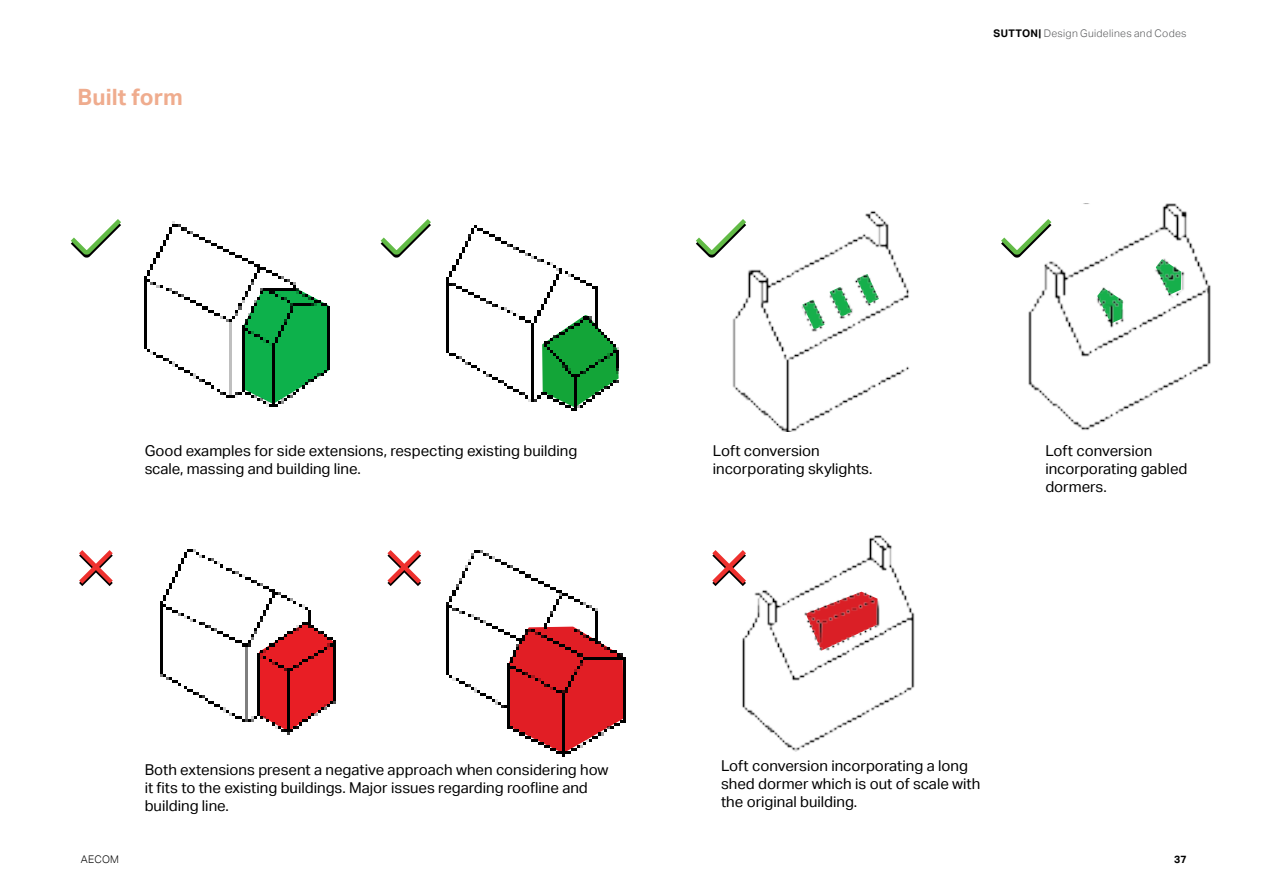
<style>
.page{position:relative;width:1263px;height:893px;background:#fff}
.page>*{position:absolute;margin:0;border:0;box-sizing:border-box;transform-origin:0 0}
.t1{font:700 22.5px "AECOM Sans";color:#efac8e}
.t2{font:15px/18px "AECOM Sans";color:#000}
.t3{font:300 10.5px "AECOM Sans";letter-spacing:.03em;color:#58595b}
.t4{font:300 10.5px "AECOM Sans";letter-spacing:.025em;color:#000}
.t5{font:700 10.5px "AECOM Sans";color:#000}
.s1{font-weight:700;color:#000}
</style>
<div class="page">
<img style="left:160px;top:549px;width:176px;height:186px">
<img style="left:446px;top:550px;width:180px;height:207px">
<img style="left:742px;top:535px;width:173px;height:216px">
<svg style="left:70px;top:219px;width:51px;height:39px"></svg>
<svg style="left:380px;top:232px;width:35px;height:26px"></svg>
<svg style="left:79px;top:550px;width:34px;height:36px"></svg>
<svg style="left:387px;top:550px;width:34px;height:36px"></svg>
<svg style="left:712px;top:545px;width:39px;height:46px"></svg>
<svg style="left:696px;top:237px;width:23px;height:21px"></svg>
<svg style="left:1001px;top:237px;width:7px;height:14px"></svg>
<img style="left:144px;top:221px;width:186px;height:186px">
<img style="left:415px;top:219px;width:204px;height:192px">
<img style="left:719px;top:210px;width:191px;height:222px">
<img style="left:1008px;top:204px;width:203px;height:227px">
<h1 class="t1" style="left:78px;top:84px;width:107px">Built form</h1>
<p class="t3" style="left:994px;top:27px;width:195px"><span class="s1">SUTTON|</span> Design Guidelines and Codes</p>
<p class="t2" style="left:145px;top:442px;width:434px">Good examples for side extensions, respecting existing building scale, massing and building line.</p>
<p class="t2" style="left:713px;top:442px;width:161px">Loft conversion incorporating skylights.</p>
<p class="t2" style="left:1045px;top:442px;width:144px">Loft conversion incorporating gabled dormers.</p>
<p class="t2" style="left:145px;top:761px;width:465px">Both extensions present a negative approach when considering how it fits to the existing buildings. Major issues regarding roofline and building line.</p>
<p class="t2" style="left:721px;top:757px;width:261px">Loft conversion incorporating a long shed dormer which is out of scale with the original building.</p>
<p class="t4" style="left:81px;top:853px;width:40px">AECOM</p>
<p class="t5" style="left:1174px;top:853px;width:14px">37</p>
</div>
